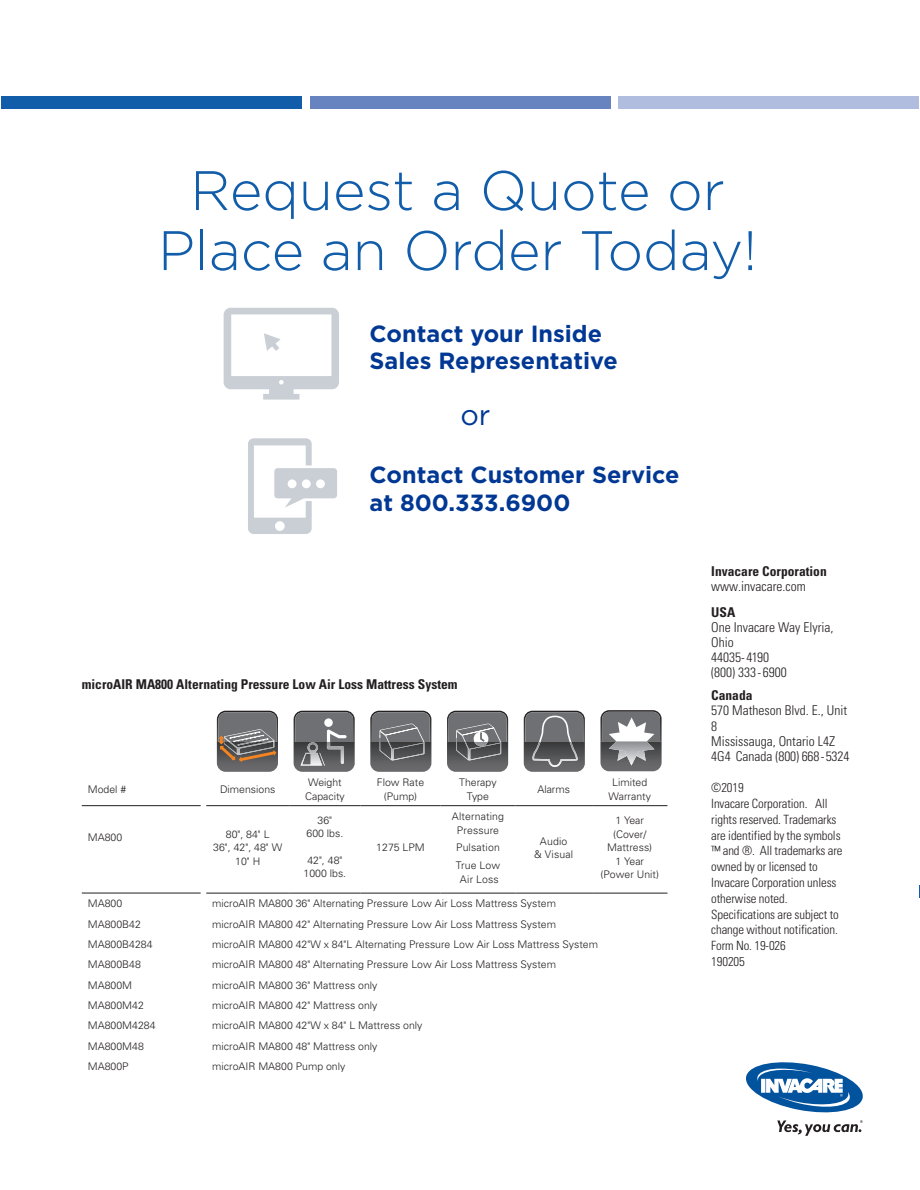
<style>
.page{position:relative;width:920px;height:1190px;background:#fff}
.page>*{position:absolute;margin:0;border:0;box-sizing:border-box;transform-origin:0 0}
.t1{font:300 55.5px/60px "Gotham";color:#115da9;text-align:center}
.t2{font:28.65px "Gotham";color:#003894}
.t3{font:700 23.4px/27.9px "Gotham";color:#003894}
.t4{font:300 condensed 13.5px/15px "Univers";color:#231f20}
.t5{font:700 condensed 13.5px "Univers";color:#231f20}
.t6{font:300 condensed 12.75px/15.8px "Univers";letter-spacing:-.005em;color:#231f20}
.t7{font:300 10.5px/20.4px "Univers";color:#231f20;text-align:center}
</style>
<div class="page">
<svg style="left:746px;top:1062px;width:117px;height:73px"></svg>
<svg style="left:919px;top:885px;width:1px;height:12px"></svg>
<img style="left:294px;top:765px;width:61px;height:6px">
<svg style="left:293px;top:710px;width:62px;height:55px;background:#767779"></svg>
<img style="left:370px;top:760px;width:61px;height:11px">
<svg style="left:370px;top:710px;width:61px;height:50px;background:#6d6e70"></svg>
<img style="left:447px;top:760px;width:61px;height:11px">
<svg style="left:447px;top:710px;width:61px;height:50px;background:#737476"></svg>
<img style="left:525px;top:767px;width:59px;height:4px">
<svg style="left:523px;top:710px;width:62px;height:57px;background:#6f7072"></svg>
<img style="left:217px;top:762px;width:61px;height:9px">
<svg style="left:217px;top:710px;width:61px;height:52px;background:#79736f"></svg>
<img style="left:601px;top:765px;width:60px;height:6px">
<svg style="left:600px;top:710px;width:61px;height:55px"></svg>
<hr style="left:206px;top:805px;width:83px;height:1px;background:#231f20">
<hr style="left:289px;top:805px;width:71px;height:1px;background:#231f20">
<hr style="left:360px;top:805px;width:80px;height:1px;background:#231f20">
<hr style="left:440px;top:805px;width:75px;height:1px;background:#231f20">
<hr style="left:515px;top:805px;width:77px;height:1px;background:#231f20">
<hr style="left:592px;top:805px;width:75px;height:1px;background:#231f20">
<hr style="left:206px;top:892px;width:83px;height:1px;background:#231f20">
<hr style="left:289px;top:892px;width:71px;height:1px;background:#231f20">
<hr style="left:360px;top:892px;width:80px;height:1px;background:#231f20">
<hr style="left:440px;top:892px;width:75px;height:1px;background:#231f20">
<hr style="left:515px;top:892px;width:77px;height:1px;background:#231f20">
<hr style="left:592px;top:892px;width:75px;height:1px;background:#231f20">
<hr style="left:82px;top:805px;width:119px;height:1px;background:#231f20">
<hr style="left:82px;top:892px;width:119px;height:1px;background:#231f20">
<div style="left:1px;top:96px;width:300px;height:13px;background:#115da9"></div>
<div style="left:310px;top:96px;width:300px;height:13px;background:#6784c1"></div>
<div style="left:618px;top:96px;width:301px;height:13px;background:#b0bdde"></div>
<svg style="left:223px;top:308px;width:116px;height:91px"></svg>
<svg style="left:248px;top:438px;width:89px;height:96px"></svg>
<h1 class="t1" style="left:158px;top:159px;width:600px">Request a Quote or<br>Place an Order Today!</h1>
<h3 class="t3" style="left:369px;top:319px;width:250px">Contact your Inside<br>Sales Representative</h3>
<h2 class="t2" style="left:460px;top:397px;width:32px">or</h2>
<h3 class="t3" style="left:369px;top:460px;width:311px">Contact Customer Service at 800.333.6900</h3>
<p class="t5" style="left:82px;top:676px;width:377px">microAIR MA800 Alternating Pressure Low Air Loss Mattress System</p>
<p class="t7" style="left:88px;top:779px;width:40px">Model #</p>
<p class="t7" style="left:88px;top:826px;width:36px">MA800</p>
<p class="t7" style="left:88px;top:893px;width:69px;text-align:left">MA800<br>MA800B42<br>MA800B4284<br>MA800B48<br>MA800M<br>MA800M42<br>MA800M4284<br>MA800M48<br>MA800P</p>
<p class="t7" style="left:220px;top:779px;width:57px">Dimensions</p>
<p class="t7" style="left:305px;top:775px;width:41px;line-height:13.5px;text-align:left">Weight<br>Capacity</p>
<p class="t7" style="left:377px;top:775px;width:49px;line-height:13.5px">Flow Rate (Pump)</p>
<p class="t7" style="left:459px;top:775px;width:39px;line-height:13.5px">Therapy<br>Type</p>
<p class="t7" style="left:537px;top:779px;width:34px">Alarms</p>
<p class="t7" style="left:608px;top:775px;width:44px;line-height:13.5px">Limited<br>Warranty</p>
<p class="t7" style="left:213px;top:827px;width:70px;line-height:13.5px">80", 84" L<br>36", 42", 48" W<br>10" H</p>
<p class="t7" style="left:452px;top:809px;width:54px;line-height:13.5px">Alternating<br>Pressure</p>
<p class="t7" style="left:455px;top:838px;width:46px;line-height:17.9px;text-align:left">Pulsation<br>True Low</p>
<p class="t7" style="left:460px;top:868px;width:40px">Air Loss</p>
<p class="t7" style="left:306px;top:813px;width:38px;line-height:13.5px">36"<br>600 lbs.</p>
<p class="t7" style="left:303px;top:853px;width:44px;line-height:13.5px">42", 48"<br>1000 lbs.</p>
<p class="t7" style="left:600px;top:814px;width:60px;line-height:13.5px">1 Year (Cover/<br>Mattress)<br>1 Year (Power Unit)</p>
<p class="t7" style="left:534px;top:834px;width:40px;line-height:13.5px">Audio<br>&amp; Visual</p>
<p class="t7" style="left:376px;top:837px;width:50px">1275 LPM</p>
<p class="t7" style="left:212px;top:893px;width:387px;text-align:left">microAIR MA800 36" Alternating Pressure Low Air Loss Mattress System microAIR MA800 42" Alternating Pressure Low Air Loss Mattress System microAIR MA800 42"W x 84"L Alternating Pressure Low Air Loss Mattress System microAIR MA800 48" Alternating Pressure Low Air Loss Mattress System microAIR MA800 36" Mattress only<br>microAIR MA800 42" Mattress only<br>microAIR MA800 42"W x 84" L Mattress only<br>microAIR MA800 48" Mattress only<br>microAIR MA800 Pump only</p>
<p class="t5" style="left:711px;top:563px;width:117px">Invacare Corporation</p>
<p class="t4" style="left:711px;top:579px;width:96px">www.invacare.com</p>
<p class="t5" style="left:711px;top:604px;width:26px">USA</p>
<p class="t4" style="left:711px;top:619px;width:124px">One Invacare Way Elyria,<br>Ohio<br>44035-4190<br>(800) 333-6900</p>
<p class="t5" style="left:711px;top:687px;width:43px">Canada</p>
<p class="t4" style="left:711px;top:703px;width:140px">570 Matheson Blvd. E., Unit<br>8<br>Mississauga, Ontario L4Z<br>4G4 Canada (800) 668-5324</p>
<p class="t6" style="left:711px;top:780px;width:133px">©2019<br>Invacare Corporation. All rights reserved. Trademarks are identified by the symbols ™ and ®. All trademarks are owned by or licensed to<br>Invacare Corporation unless otherwise noted.<br>Specifications are subject to change without notification.<br>Form No. 19-026<br>190205</p>
</div>
